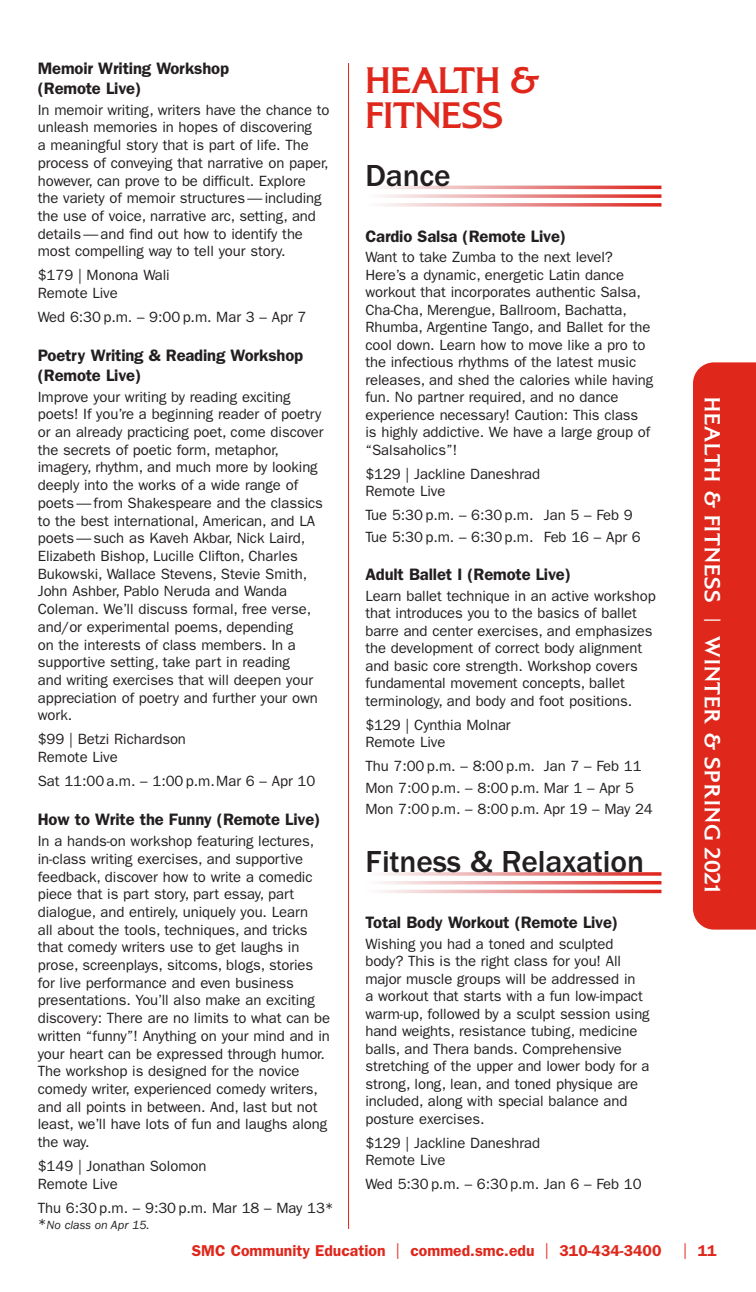
<style>
.page{position:relative;width:756px;height:1292px;background:#fff}
.page>*{position:absolute;margin:0;border:0;box-sizing:border-box;transform-origin:0 0}
.category{font:700 38.5px/35px "Alexon";color:#df271c}
.subcategory{font:500 31.5px "ITC Franklin Gothic Std";letter-spacing:-.005em;color:#231f20}
.t1{font:700 22.75px "Alexon";letter-spacing:.05em;color:#fff}
.course_title{font:600 16.62px/19.4px "ITC Franklin Gothic Std";letter-spacing:-.01em;color:#231f20}
.t2{font:600 15.75px "ITC Franklin Gothic Std";color:#df271c}
.description{font:14.88px/17.7px "ITC Franklin Gothic Std";letter-spacing:-.005em;color:#231f20}
.section_details{font:14.88px "ITC Franklin Gothic Std";letter-spacing:-.005em;color:#231f20}
.course_details{font:14.88px/17.5px "ITC Franklin Gothic Std";letter-spacing:-.005em;color:#231f20}
.section_details-2{font:italic 12.25px "ITC Franklin Gothic Std";letter-spacing:-.005em;color:#231f20}
.s1{font-style:normal;font-size:14.88px}
.s2{font-weight:400}
.s3{font-weight:500}
</style>
<div class="page">
<hr style="left:348px;top:63px;width:1px;height:1165px;background:#df271c">
<div style="left:693px;top:362px;width:63px;height:567px;background:#df271c"></div>
<svg style="left:381px;top:194px;width:281px;height:4px"></svg>
<svg style="left:381px;top:203px;width:281px;height:4px"></svg>
<svg style="left:381px;top:889px;width:281px;height:4px"></svg>
<h3 class="course_title" style="left:38px;top:59px;width:193px">Memoir Writing Workshop (Remote Live)</h3>
<p class="description" style="left:38px;top:101px;width:293px">In memoir writing, writers have the chance to unleash memories in hopes of discovering<br>a meaningful story that is part of life. The process of conveying that narrative on paper, however, can prove to be difficult. Explore the variety of memoir structures — including the use of voice, narrative arc, setting, and details — and find out how to identify the most compelling way to tell your story.</p>
<p class="course_details" style="left:38px;top:267px;width:133px">$179 | Monona Wali<br>Remote Live</p>
<p class="section_details" style="left:38px;top:309px;width:270px">Wed 6:30 p.m. – 9:00 p.m. Mar 3 – Apr 7</p>
<h3 class="course_title" style="left:38px;top:346px;width:267px">Poetry Writing &amp; Reading Workshop (Remote Live)</h3>
<p class="description" style="left:38px;top:388px;width:287px">Improve your writing by reading exciting poets! If you’re a beginning reader of poetry or an already practicing poet, come discover the secrets of poetic form, metaphor, imagery, rhythm, and much more by looking deeply into the works of a wide range of poets — from Shakespeare and the classics to the best international, American, and LA poets — such as Kaveh Akbar, Nick Laird, Elizabeth Bishop, Lucille Clifton, Charles Bukowski, Wallace Stevens, Stevie Smith, John Ashber, Pablo Neruda and Wanda Coleman. We’ll discuss formal, free verse, and/or experimental poems, depending<br>on the interests of class members. In a supportive setting, take part in reading<br>and writing exercises that will deepen your appreciation of poetry and further your own work.</p>
<p class="course_details" style="left:38px;top:730px;width:150px">$99 | Betzi Richardson<br>Remote Live</p>
<p class="section_details" style="left:38px;top:772px;width:279px">Sat 11:00 a.m. – 1:00 p.m.Mar 6 – Apr 10</p>
<h3 class="course_title" style="left:38px;top:810px;width:284px">How to Write the Funny (Remote Live)</h3>
<p class="description" style="left:38px;top:832px;width:294px">In a hands-on workshop featuring lectures, in-class writing exercises, and supportive feedback, discover how to write a comedic piece that is part story, part essay, part dialogue, and entirely, uniquely you. Learn<br>all about the tools, techniques, and tricks that comedy writers use to get laughs in prose, screenplays, sitcoms, blogs, stories for live performance and even business presentations. You’ll also make an exciting discovery: There are no limits to what can be written “funny”! Anything on your mind and in your heart can be expressed through humor.<br>The workshop is designed for the novice comedy writer, experienced comedy writers, and all points in between. And, last but not least, we’ll have lots of fun and laughs along the way.</p>
<p class="course_details" style="left:38px;top:1157px;width:170px">$149 | Jonathan Solomon<br>Remote Live</p>
<p class="section_details" style="left:38px;top:1199px;width:298px">Thu 6:30 p.m. – 9:30 p.m. Mar 18 – May 13*</p>
<p class="section_details-2" style="left:38px;top:1218px;width:113px"><span class="s1">*</span>No class on Apr 15.</p>
<h1 class="category" style="left:365px;top:62px;width:174px">HEALTH &amp;<br>FITNESS</h1>
<h2 class="subcategory" style="left:365px;top:157px;width:87px">Dance</h2>
<h3 class="course_title" style="left:365px;top:226px;width:202px">Cardio Salsa (Remote Live)</h3>
<p class="description" style="left:365px;top:248px;width:289px">Want to take Zumba to the next level?<br>Here’s a dynamic, energetic Latin dance workout that incorporates authentic Salsa, Cha-Cha, Merengue, Ballroom, Bachatta, Rhumba, Argentine Tango, and Ballet for the cool down. Learn how to move like a pro to the infectious rhythms of the latest music releases, and shed the calories while having fun. No partner required, and no dance experience necessary! Caution: This class is highly addictive. We have a large group of “Salsaholics”!</p>
<p class="course_details" style="left:365px;top:465px;width:176px">$129 | Jackline Daneshrad<br>Remote Live</p>
<p class="section_details" style="left:365px;top:506px;width:269px">Tue 5:30 p.m. – 6:30 p.m. Jan 5 – Feb 9</p>
<p class="section_details" style="left:365px;top:528px;width:277px">Tue 5:30 p.m. – 6:30 p.m. Feb 16 – Apr 6</p>
<h3 class="course_title" style="left:365px;top:565px;width:207px">Adult Ballet I (Remote Live)</h3>
<p class="description" style="left:365px;top:587px;width:292px">Learn ballet technique in an active workshop that introduces you to the basics of ballet barre and center exercises, and emphasizes the development of correct body alignment and basic core strength. Workshop covers fundamental movement concepts, ballet terminology, and body and foot positions.</p>
<p class="course_details" style="left:365px;top:716px;width:147px">$129 | Cynthia Molnar<br>Remote Live</p>
<p class="section_details" style="left:365px;top:757px;width:278px">Thu 7:00 p.m. – 8:00 p.m. Jan 7 – Feb 11</p>
<p class="section_details" style="left:365px;top:779px;width:270px">Mon 7:00 p.m. – 8:00 p.m. Mar 1 – Apr 5</p>
<p class="section_details" style="left:365px;top:800px;width:289px">Mon 7:00 p.m. – 8:00 p.m. Apr 19 – May 24</p>
<h2 class="subcategory" style="left:365px;top:844px;width:280px">Fitness &amp; Relaxation</h2>
<h3 class="course_title" style="left:365px;top:912px;width:254px">Total Body Workout (Remote Live)</h3>
<p class="description" style="left:365px;top:935px;width:286px">Wishing you had a toned and sculpted body? This is the right class for you! All major muscle groups will be addressed in<br>a workout that starts with a fun low-impact warm-up, followed by a sculpt session using hand weights, resistance tubing, medicine balls, and Thera bands. Comprehensive stretching of the upper and lower body for a strong, long, lean, and toned physique are included, along with special balance and posture exercises.</p>
<p class="course_details" style="left:365px;top:1134px;width:176px">$129 | Jackline Daneshrad<br>Remote Live</p>
<p class="section_details" style="left:365px;top:1175px;width:278px">Wed 5:30 p.m. – 6:30 p.m. Jan 6 – Feb 10</p>
<p class="t2" style="left:192px;top:1240px;width:471px">SMC Community Education <span class="s2">|</span> commed.smc.edu <span class="s2">|</span> 310-434-3400</p>
<h3 class="t1" style="left:728px;top:397px;width:499px;rotate:90deg">HEALTH &amp; FITNESS <span class="s3">|</span> WINTER &amp; SPRING 2021</h3>
<p class="t2" style="left:683px;top:1240px;width:35px"><span class="s2">|</span> 11</p>
</div>
